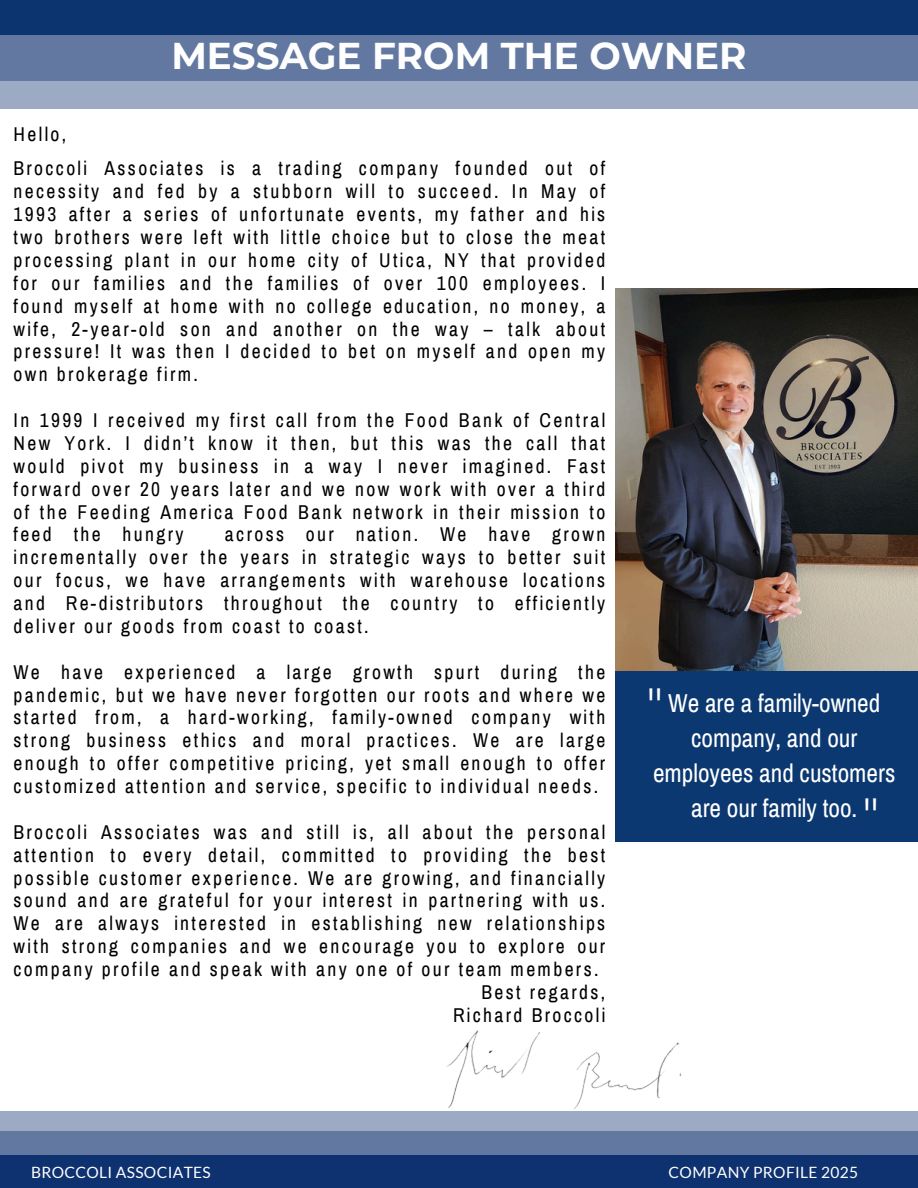
<style>
.page{position:relative;width:918px;height:1188px;background:#fff}
.page>*{position:absolute;margin:0;border:0;box-sizing:border-box;transform-origin:0 0}
.t1{font:45px "Montserrat";color:#fff}
.t2{font:700 37.2px "Montserrat";color:#fdfefd}
.t3{font:25.35px/35px "Archivo Narrow";color:#fff;text-align:center}
.t4{font:19.5px/23px "Archivo Narrow";letter-spacing:.12em;color:#000;text-align:justify}
.t5{font:15.6px "Lato";letter-spacing:.02em;color:#fff}
</style>
<div class="page">
<div style="left:0;top:0;width:918px;height:108px;background:#9caac4"></div>
<svg style="left:0;top:0;width:918px;height:80px;fill:#6278a1"></svg>
<img style="left:384px;top:1030px;width:302px;height:82px">
<div style="left:0;top:1112px;width:918px;height:76px;background:#9caac4"></div>
<div style="left:0;top:1131px;width:918px;height:57px;background:#6278a1"></div>
<div style="left:0;top:1155px;width:918px;height:33px;background:#0e316f"></div>
<img style="left:616px;top:288px;width:302px;height:383px">
<div style="left:616px;top:671px;width:302px;height:171px;background:#0b3870"></div>
<p class="t2" style="left:171px;top:33px;width:577px">MESSAGE FROM THE OWNER</p>
<p class="t4" style="left:14px;top:123px;width:54px">Hello,</p>
<h1 class="t4" style="left:14px;top:157px;width:593px">Broccoli Associates is a trading company founded out of necessity and fed by a stubborn will to succeed. In May of 1993 after a series of unfortunate events, my father and his two brothers were left with little choice but to close the meat processing plant in our home city of Utica, NY that provided for our families and the families of over 100 employees. I found myself at home with no college education, no money, a wife, 2-year-old son and another on the way – talk about pressure! It was then I decided to bet on myself and open my own brokerage firm.</h1>
<h3 class="t4" style="left:14px;top:409px;width:593px">In 1999 I received my first call from the Food Bank of Central New York. I didn’t know it then, but this was the call that would pivot my business in a way I never imagined. Fast forward over 20 years later and we now work with over a third of the Feeding America Food Bank network in their mission to feed the hungry</h3>
<h3 class="t4" style="left:14px;top:523px;width:593px;text-indent:211px">across our nation. We have grown incrementally over the years in strategic ways to better suit our focus, we have arrangements with warehouse locations and Re-distributors throughout the country to efficiently deliver our goods from coast to coast.</h3>
<h3 class="t4" style="left:14px;top:661px;width:593px">We have experienced a large growth spurt during the pandemic, but we have never forgotten our roots and where we started from, a hard-working, family-owned company with strong business ethics and moral practices. We are large enough to offer competitive pricing, yet small enough to offer customized attention and service, specific to individual needs.</h3>
<h3 class="t4" style="left:14px;top:821px;width:593px">Broccoli Associates was and still is, all about the personal</h3>
<h3 class="t4" style="left:14px;top:844px;width:593px">attention to every detail, committed to providing the best</h3>
<h3 class="t4" style="left:14px;top:867px;width:593px">possible customer experience. We are growing, and financially</h3>
<h3 class="t4" style="left:14px;top:889px;width:593px">sound and are grateful for your interest in partnering with us.</h3>
<h3 class="t4" style="left:14px;top:912px;width:593px">We are always interested in establishing new relationships</h3>
<h3 class="t4" style="left:14px;top:935px;width:593px">with strong companies and we encourage you to explore our</h3>
<h3 class="t4" style="left:14px;top:958px;width:587px">company profile and speak with any one of our team members.</h3>
<h3 class="t4" style="left:481px;top:981px;width:125px">Best regards,</h3>
<h3 class="t4" style="left:453px;top:1004px;width:154px">Richard Broccoli</h3>
<p class="t1" style="left:646px;top:676px;width:18px">"</p>
<p class="t3" style="left:653px;top:686px;width:244px">We are a family-owned company, and our employees and customers are our family too.</p>
<p class="t1" style="left:862px;top:787px;width:18px">"</p>
<h3 class="t5" style="left:31px;top:1163px;width:181px">BROCCOLI ASSOCIATES</h3>
<p class="t5" style="left:669px;top:1163px;width:191px">COMPANY PROFILE 2025</p>
</div>
